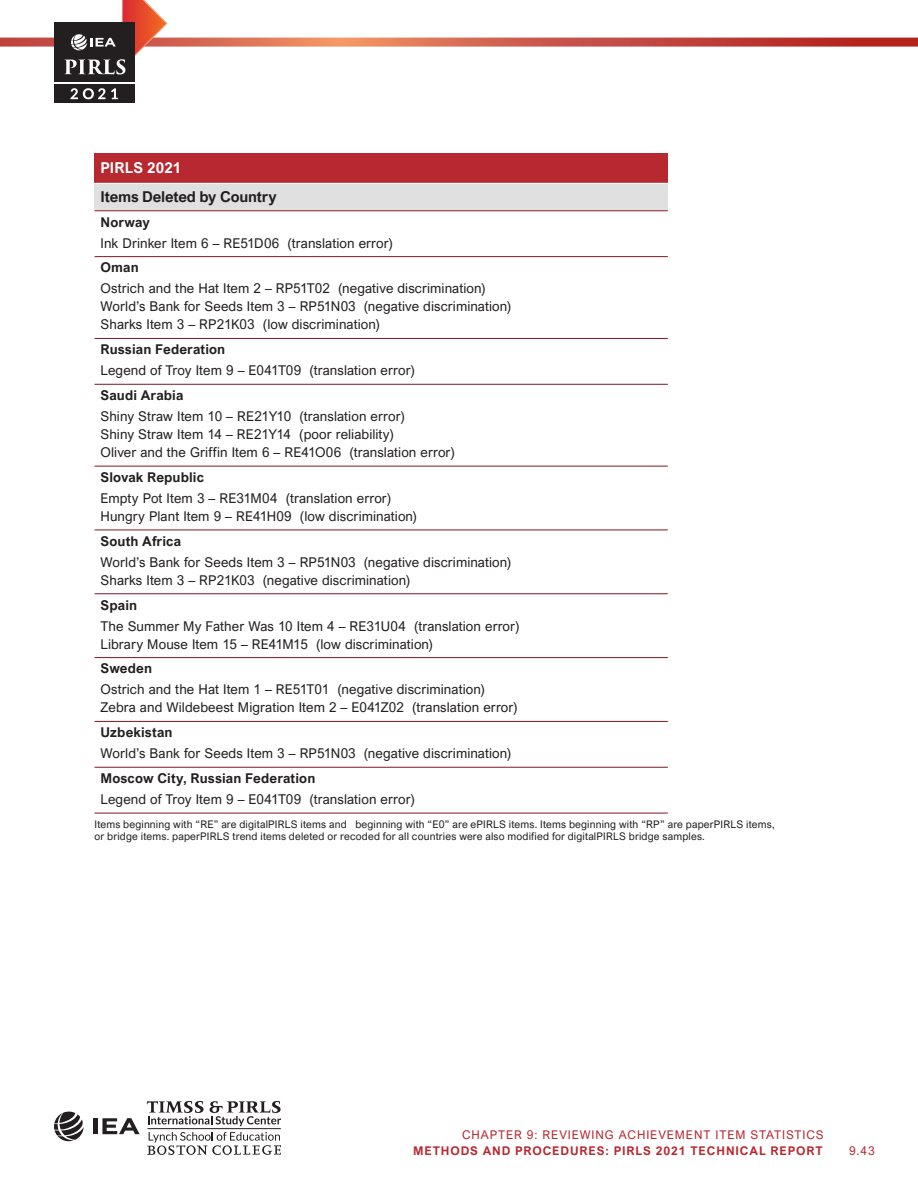
<style>
.page{position:relative;width:918px;height:1188px;background:#fff}
.page>*{position:absolute;margin:0;border:0;box-sizing:border-box;transform-origin:0 0}
.t1{font:700 15px "Arial Nova";letter-spacing:-.015em;color:#231f20}
.t2{font:700 15px "Arial Nova";letter-spacing:.01em;color:#fff}
.t3{font:13.5px/18px "Arial Nova";letter-spacing:.005em;color:#231f20}
.t4{font:700 13.5px "Arial Nova";letter-spacing:.01em;color:#231f20}
.t5{font:12px "Arial Nova";letter-spacing:.075em;color:#b72830}
.t6{font:700 12px "Arial Nova";letter-spacing:.075em;color:#b72830}
.t7{font:10.5px/12px "Arial Nova";letter-spacing:.015em;color:#231f20}
</style>
<div class="page">
<svg style="left:54px;top:1111px;width:30px;height:30px"></svg>
<div style="left:93px;top:1118px;width:5px;height:16px;background:#231f20"></div>
<svg style="left:102px;top:1118px;width:38px;height:16px"></svg>
<svg style="left:147px;top:1132px;width:134px;height:23px"></svg>
<svg style="left:147px;top:1101px;width:134px;height:25px"></svg>
<hr style="left:147px;top:1128px;width:134px;height:1px;background:#231f20">
<div style="left:54px;top:84px;width:80px;height:19px;background:#231f20"></div>
<div style="left:54px;top:22px;width:80px;height:60px;background:#231f20"></div>
<svg style="left:0;top:0;width:918px;height:74px"></svg>
<svg style="left:70px;top:88px;width:48px;height:11px"></svg>
<div style="left:94px;top:153px;width:574px;height:30px;background:#b72830"></div>
<div style="left:94px;top:183px;width:574px;height:28px;background:#e0e0e0"></div>
<hr style="left:94px;top:256px;width:574px;height:1px;background:#801724">
<hr style="left:94px;top:338px;width:574px;height:1px;background:#801724">
<hr style="left:94px;top:384px;width:574px;height:1px;background:#801724">
<hr style="left:94px;top:466px;width:574px;height:1px;background:#801724">
<hr style="left:94px;top:530px;width:574px;height:1px;background:#801724">
<hr style="left:94px;top:593px;width:574px;height:1px;background:#801724">
<hr style="left:94px;top:657px;width:574px;height:1px;background:#801724">
<hr style="left:94px;top:721px;width:574px;height:1px;background:#801724">
<hr style="left:94px;top:767px;width:574px;height:1px;background:#801724">
<hr style="left:94px;top:183px;width:574px;height:1px;background:#fff">
<hr style="left:94px;top:210px;width:574px;height:1px;background:#951b22">
<hr style="left:94px;top:813px;width:574px;height:1px;background:#801724">
<p class="t2" style="left:100px;top:159px;width:82px">PIRLS 2021</p>
<p class="t1" style="left:100px;top:188px;width:178px">Items Deleted by Country</p>
<p class="t4" style="left:100px;top:214px;width:51px">Norway</p>
<p class="t3" style="left:100px;top:234px;width:294px">Ink Drinker Item 6 – RE51D06 (translation error)</p>
<p class="t4" style="left:100px;top:260px;width:40px">Oman</p>
<p class="t3" style="left:100px;top:280px;width:412px">Ostrich and the Hat Item 2 – RP51T02 (negative discrimination)<br>World’s Bank for Seeds Item 3 – RP51N03 (negative discrimination)<br>Sharks Item 3 – RP21K03 (low discrimination)</p>
<p class="t4" style="left:100px;top:342px;width:126px">Russian Federation</p>
<p class="t3" style="left:100px;top:361px;width:316px">Legend of Troy Item 9 – E041T09 (translation error)</p>
<p class="t4" style="left:100px;top:387px;width:85px">Saudi Arabia</p>
<p class="t3" style="left:100px;top:407px;width:356px">Shiny Straw Item 10 – RE21Y10 (translation error)<br>Shiny Straw Item 14 – RE21Y14 (poor reliability)<br>Oliver and the Griffin Item 6 – RE41O06 (translation error)</p>
<p class="t4" style="left:100px;top:469px;width:105px">Slovak Republic</p>
<p class="t3" style="left:100px;top:489px;width:318px">Empty Pot Item 3 – RE31M04 (translation error)<br>Hungry Plant Item 9 – RE41H09 (low discrimination)</p>
<p class="t4" style="left:100px;top:533px;width:82px">South Africa</p>
<p class="t3" style="left:100px;top:553px;width:412px">World’s Bank for Seeds Item 3 – RP51N03 (negative discrimination)<br>Sharks Item 3 – RP21K03 (negative discrimination)</p>
<p class="t4" style="left:100px;top:597px;width:38px">Spain</p>
<p class="t3" style="left:100px;top:617px;width:420px">The Summer My Father Was 10 Item 4 – RE31U04 (translation error)<br>Library Mouse Item 15 – RE41M15 (low discrimination)</p>
<p class="t4" style="left:100px;top:661px;width:53px">Sweden</p>
<p class="t3" style="left:100px;top:681px;width:419px">Ostrich and the Hat Item 1 – RE51T01 (negative discrimination)<br>Zebra and Wildebeest Migration Item 2 – E041Z02 (translation error)</p>
<p class="t4" style="left:100px;top:725px;width:74px">Uzbekistan</p>
<p class="t3" style="left:100px;top:744px;width:412px">World’s Bank for Seeds Item 3 – RP51N03 (negative discrimination)</p>
<p class="t4" style="left:100px;top:770px;width:216px">Moscow City, Russian Federation</p>
<p class="t3" style="left:100px;top:790px;width:316px">Legend of Troy Item 9 – E041T09 (translation error)</p>
<p class="t7" style="left:94px;top:819px;width:682px">Items beginning with “RE” are digitalPIRLS items and beginning with “E0” are ePIRLS items. Items beginning with “RP” are paperPIRLS items, or bridge items. paperPIRLS trend items deleted or recoded for all countries were also modified for digitalPIRLS bridge samples.</p>
<p class="t5" style="left:462px;top:1127px;width:363px">CHAPTER 9: REVIEWING ACHIEVEMENT ITEM STATISTICS</p>
<p class="t6" style="left:413px;top:1144px;width:411px">METHODS AND PROCEDURES: PIRLS 2021 TECHNICAL REPORT</p>
<p class="t5" style="left:849px;top:1144px;width:27px">9.43</p>
</div>
